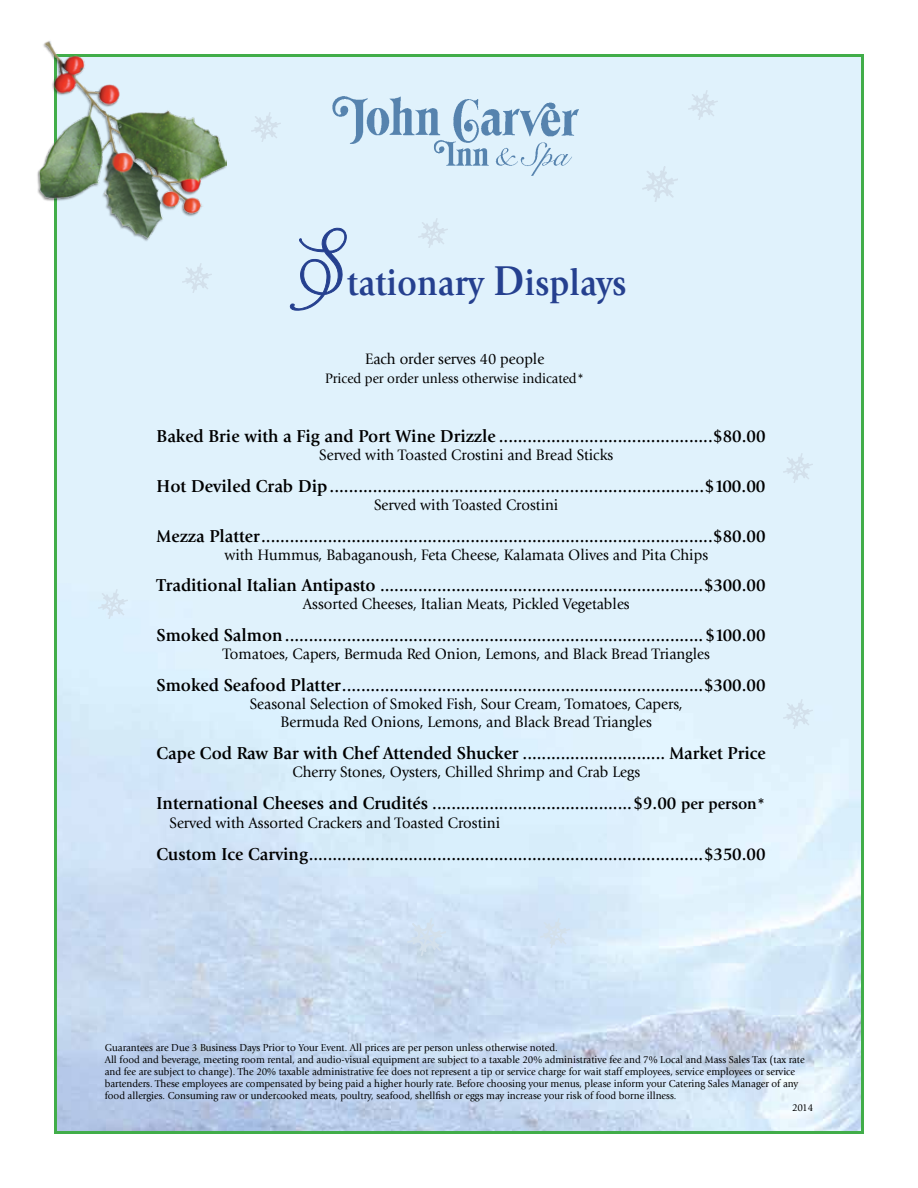
<style>
.page{position:relative;width:918px;height:1188px;background:#fff}
.page>*{position:absolute;margin:0;border:0;box-sizing:border-box;transform-origin:0 0}
.t1{font:700 37.5px "Giovanni";color:#25408f;scale:.9 1}
.t2{font:700 18px "Giovanni";color:#000;scale:.95 1}
.t3{font:700 18px "Giovanni";color:#000;scale:.96 1}
.t4{font:15.75px/18px "Giovanni";color:#000;text-align:center;scale:.95 1}
.t5{font:14.25px "Giovanni";color:#000;scale:.95 1}
.t6{font:10.5px "Giovanni";color:#000;scale:.95 1}
.s1{font-size:43.5px}
.s2{font-size:16.5px}
</style>
<div class="page">
<img style="left:37px;top:41px;width:190px;height:209px">
<svg style="left:290px;top:227px;width:57px;height:84px"></svg>
<img style="left:783px;top:454px;width:29px;height:29px">
<img style="left:783px;top:700px;width:29px;height:29px">
<img style="left:643px;top:167px;width:35px;height:35px">
<img style="left:418px;top:219px;width:30px;height:29px">
<img style="left:252px;top:112px;width:29px;height:29px">
<img style="left:688px;top:91px;width:30px;height:29px">
<img style="left:183px;top:264px;width:29px;height:29px">
<img style="left:98px;top:590px;width:29px;height:29px">
<img style="left:407px;top:918px;width:38px;height:38px">
<img style="left:332px;top:95px;width:248px;height:82px">
<h1 class="t1" style="left:347px;top:261px;width:312px">tationary <span class="s1">D</span>isplays</h1>
<p class="t4" style="left:365px;top:350px;width:190px">Each order serves 40 people</p>
<p class="t5" style="left:325px;top:371px;width:274px">Priced per order unless otherwise indicated*</p>
<p class="t2" style="left:157px;top:426px;width:643px">Baked Brie with a Fig and Port Wine Drizzle .............................................$80.00</p>
<p class="t4" style="left:319px;top:446px;width:311px">Served with Toasted Crostini and Bread Sticks</p>
<p class="t3" style="left:157px;top:476px;width:636px">Hot Deviled Crab Dip..............................................................................$100.00</p>
<p class="t4" style="left:374px;top:496px;width:195px">Served with Toasted Crostini</p>
<p class="t2" style="left:157px;top:525px;width:643px">Mezza Platter...............................................................................................$80.00</p>
<p class="t4" style="left:224px;top:546px;width:511px">with Hummus, Babaganoush, Feta Cheese, Kalamata Olives and Pita Chips</p>
<p class="t2" style="left:157px;top:575px;width:643px">Traditional Italian Antipasto ....................................................................$300.00</p>
<p class="t4" style="left:303px;top:596px;width:346px">Assorted Cheeses, Italian Meats, Pickled Vegetables</p>
<p class="t2" style="left:157px;top:625px;width:643px">Smoked Salmon........................................................................................$100.00</p>
<p class="t4" style="left:223px;top:645px;width:514px">Tomatoes, Capers, Bermuda Red Onion, Lemons, and Black Bread Triangles</p>
<p class="t2" style="left:157px;top:675px;width:643px">Smoked Seafood Platter............................................................................$300.00</p>
<p class="t4" style="left:250px;top:695px;width:457px">Seasonal Selection of Smoked Fish, Sour Cream, Tomatoes, Capers,<br>Bermuda Red Onions, Lemons, and Black Bread Triangles</p>
<p class="t2" style="left:157px;top:743px;width:643px">Cape Cod Raw Bar with Chef Attended Shucker .............................. Market Price</p>
<p class="t4" style="left:292px;top:763px;width:368px">Cherry Stones, Oysters, Chilled Shrimp and Crab Legs</p>
<p class="t2" style="left:157px;top:792px;width:643px">International Cheeses and Crudités ..........................................$9.00 <span class="s2">per person*</span></p>
<p class="t4" style="left:170px;top:814px;width:349px">Served with Assorted Crackers and Toasted Crostini</p>
<p class="t2" style="left:157px;top:843px;width:643px">Custom Ice Carving...................................................................................$350.00</p>
<p class="t6" style="left:105px;top:1042px;width:478px">Guarantees are Due 3 Business Days Prior to Your Event. All prices are per person unless otherwise noted.</p>
<p class="t6" style="left:105px;top:1054px;width:738px">All food and beverage, meeting room rental, and audio-visual equipment are subject to a taxable 20% administrative fee and 7% Local and Mass Sales Tax (tax rate</p>
<p class="t6" style="left:105px;top:1066px;width:728px">and fee are subject to change). The 20% taxable administrative fee does not represent a tip or service charge for wait staff employees, service employees or service</p>
<p class="t6" style="left:105px;top:1078px;width:732px">bartenders. These employees are compensated by being paid a higher hourly rate. Before choosing your menus, please inform your Catering Sales Manager of any</p>
<p class="t6" style="left:105px;top:1090px;width:603px">food allergies. Consuming raw or undercooked meats, poultry, seafood, shellfish or eggs may increase your risk of food borne illness.</p>
<p class="t6" style="left:792px;top:1102px;width:24px">2014</p>
</div>
